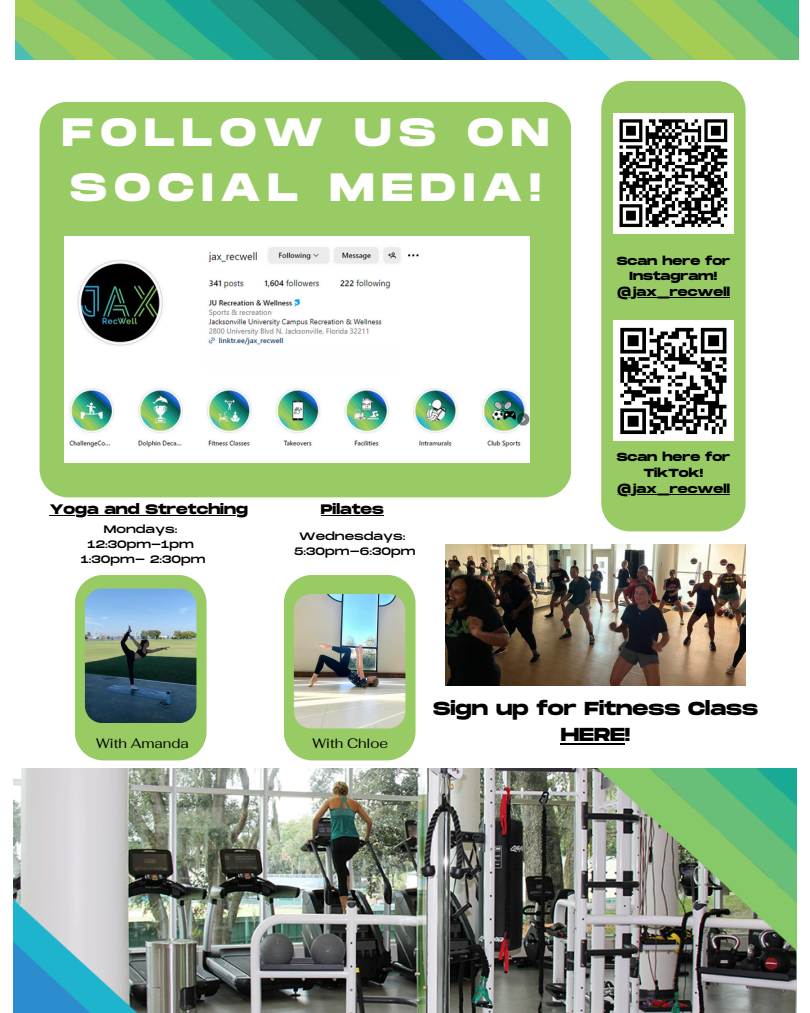
<style>
.page{position:relative;width:810px;height:1013px;background:#fff}
.page>*{position:absolute;margin:0;border:0;box-sizing:border-box;transform-origin:0 0}
.t1{font:700 39.5px/54.6px "Monument Extended";letter-spacing:.19em;color:#fefefe}
.t2{font:700 18.8px/26px "Monument Extended";color:#000;text-align:center}
.t3{font:700 13.7px "Monument Extended";color:#000}
.t4{font:13.7px "Fahkwang";color:#000}
.t5{font:700 11.7px/15.8px "Monument Extended";color:#000;text-align:center}
.t6{font:10.7px "Monument Extended";color:#000}
</style>
<div class="page">
<img style="left:14px;top:768px;width:782px;height:244px">
<img style="left:446px;top:544px;width:300px;height:142px">
<div style="left:40px;top:102px;width:531px;height:395px;background:#98cb64;border-radius:28px"></div>
<div style="left:601px;top:81px;width:145px;height:450px;background:#98cb64;border-radius:28px"></div>
<div style="left:613px;top:113px;width:121px;height:120px;background:#fff"></div>
<svg style="left:619px;top:119px;width:109px;height:109px"></svg>
<div style="left:613px;top:320px;width:121px;height:121px;background:#fff"></div>
<svg style="left:620px;top:327px;width:107px;height:108px"></svg>
<img style="left:15px;top:0;width:783px;height:60px">
<img style="left:64px;top:236px;width:466px;height:226px">
<div style="left:202px;top:349px;width:198px;height:20px;background:#fefefe"></div>
<svg style="left:75px;top:575px;width:132px;height:185px;background:#9fce70"></svg>
<img style="left:85px;top:588px;width:111px;height:135px">
<hr style="left:561px;top:742px;width:64px;height:2px;background:#000">
<hr style="left:617px;top:297px;width:113px;height:1px;background:#000">
<hr style="left:617px;top:494px;width:113px;height:1px;background:#000">
<hr style="left:50px;top:515px;width:198px;height:1px;background:#000">
<hr style="left:321px;top:515px;width:63px;height:1px;background:#000">
<svg style="left:284px;top:575px;width:132px;height:185px;background:#a0ce70"></svg>
<img style="left:294px;top:594px;width:111px;height:134px">
<p class="t1" style="left:62px;top:107px;width:488px">FOLLOW US ON<br>SOCIAL MEDIA!</p>
<p class="t3" style="left:50px;top:502px;width:200px">Yoga and Stretching</p>
<p class="t3" style="left:321px;top:502px;width:64px">Pilates</p>
<p class="t6" style="left:299px;top:530px;width:108px">Wednesdays:</p>
<h3 class="t6" style="left:294px;top:545px;width:123px">5:30pm-6:30pm</h3>
<p class="t6" style="left:104px;top:523px;width:75px">Mondays:</p>
<p class="t6" style="left:88px;top:538px;width:108px">12:30pm-1pm</p>
<p class="t6" style="left:81px;top:553px;width:126px">1:30pm- 2:30pm</p>
<h1 class="t5" style="left:617px;top:253px;width:115px">Scan here for<br>Instagram!</h1>
<p class="t5" style="left:617px;top:285px;width:114px">@jax_recwell</p>
<h3 class="t5" style="left:617px;top:450px;width:115px">Scan here for<br>TikTok!</h3>
<h3 class="t5" style="left:617px;top:481px;width:114px">@jax_recwell</h3>
<h3 class="t4" style="left:96px;top:734px;width:94px">With Amanda</h3>
<p class="t4" style="left:313px;top:734px;width:77px">With Chloe</p>
<p class="t2" style="left:433px;top:696px;width:326px">Sign up for Fitness Class<br>HERE!</p>
</div>
